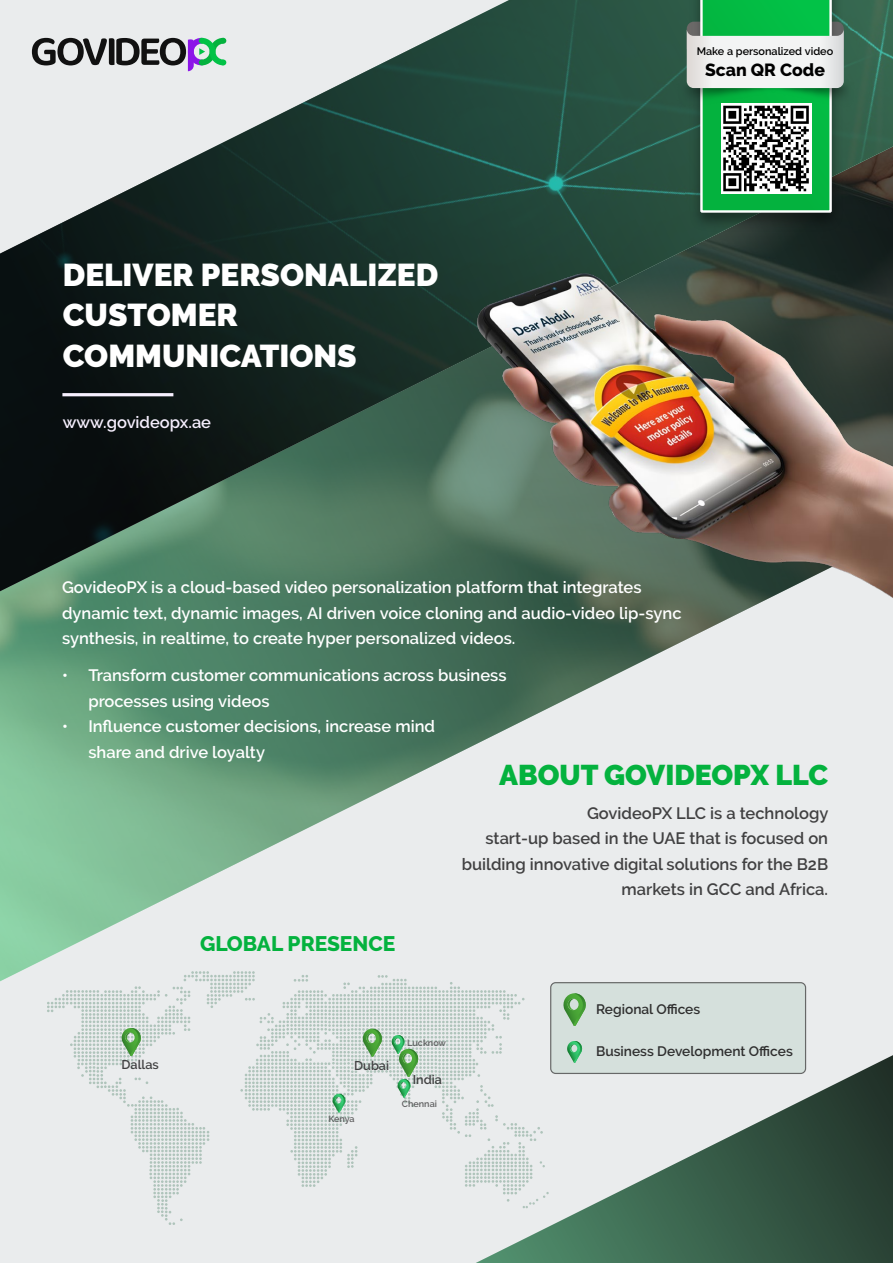
<style>
.page{position:relative;width:893px;height:1263px;background:#eaeced}
.page>*{position:absolute;margin:0;border:0;box-sizing:border-box;transform-origin:0 0}
.t1{font:900 31.5px/40.5px "Raleway";color:#fff}
.t2{font:900 28.5px "Raleway";color:#04b23e}
.t3{font:800 21px "Raleway";color:#04b23e}
.t4{font:800 17.55px "Raleway";color:#000}
.t5{font:600 16.5px/25.5px "Raleway";color:#fff}
.t6{font:600 16.5px/25.5px "Raleway";color:#404041;text-align:right}
.t7{font:600 16.5px "Raleway";color:#f7f0ff}
.t8{font:600 13.8px "Raleway";color:#2f2f2f}
.t9{font:600 12.6px "Raleway";color:#404041}
.t10{font:600 10.8px "Raleway";color:#000}
.t11{font:600 9px "Raleway";color:#5f5f60}
</style>
<div class="page">
<img style="left:0;top:591px;width:733px;height:390px">
<img style="left:0;top:0;width:893px;height:591px">
<img style="left:472px;top:264px;width:421px;height:352px">
<img style="left:685px;top:0;width:162px;height:235px">
<div style="left:628px;top:32px;width:59px;height:127px;background:#2a5544"></div>
<img style="left:844px;top:32px;width:49px;height:127px">
<svg style="left:687px;top:0;width:157px;height:213px"></svg>
<svg style="left:476px;top:1055px;width:417px;height:208px"></svg>
<hr style="left:62px;top:393px;width:111px;height:3px;background:#f7f0ff">
<svg style="left:47px;top:971px;width:502px;height:254px"></svg>
<svg style="left:32px;top:38px;width:194px;height:33px"></svg>
<div style="left:551px;top:983px;width:254px;height:90px;background:#d5e0dc;border-radius:5px"></div>
<div style="left:550px;top:982px;width:256px;height:92px;border:1px solid #676868;border-radius:5px"></div>
<svg style="left:567px;top:1041px;width:16px;height:22px"></svg>
<svg style="left:563px;top:993px;width:23px;height:33px"></svg>
<p class="t10" style="left:697px;top:45px;width:138px">Make a personalized video</p>
<p class="t4" style="left:705px;top:60px;width:121px">Scan QR Code</p>
<h1 class="t1" style="left:63px;top:254px;width:377px">DELIVER PERSONALIZED<br>CUSTOMER<br>COMMUNICATIONS</h1>
<p class="t7" style="left:63px;top:413px;width:150px">www.govideopx.ae</p>
<p class="t5" style="left:62px;top:575px;width:621px">GovideoPX is a cloud-based video personalization platform that integrates dynamic text, dynamic images, AI driven voice cloning and audio-video lip-sync synthesis, in realtime, to create hyper personalized videos.</p>
<p class="t5" style="left:88px;top:663px;width:420px;text-indent:-26px">• Transform customer communications across business processes using videos</p>
<p class="t5" style="left:88px;top:714px;width:348px;text-indent:-26px">• Influence customer decisions, increase mind share and drive loyalty</p>
<h2 class="t2" style="left:499px;top:758px;width:331px">ABOUT GOVIDEOPX LLC</h2>
<p class="t9" style="left:122px;top:1057px;width:39px">Dallas</p>
<p class="t3" style="left:200px;top:931px;width:197px">GLOBAL PRESENCE</p>
<p class="t6" style="left:462px;top:800px;width:368px">GovideoPX LLC is a technology<br>start-up based in the UAE that is focused on building innovative digital solutions for the B2B markets in GCC and Africa.</p>
<p class="t9" style="left:354px;top:1058px;width:36px">Dubai</p>
<p class="t11" style="left:328px;top:1114px;width:28px">Kenya</p>
<p class="t11" style="left:407px;top:1037px;width:40px">Lucknow</p>
<p class="t9" style="left:413px;top:1072px;width:31px">India</p>
<p class="t11" style="left:402px;top:1099px;width:37px">Chennai</p>
<p class="t8" style="left:596px;top:1001px;width:106px">Regional Offices</p>
<p class="t8" style="left:596px;top:1043px;width:198px">Business Development Offices</p>
</div>
